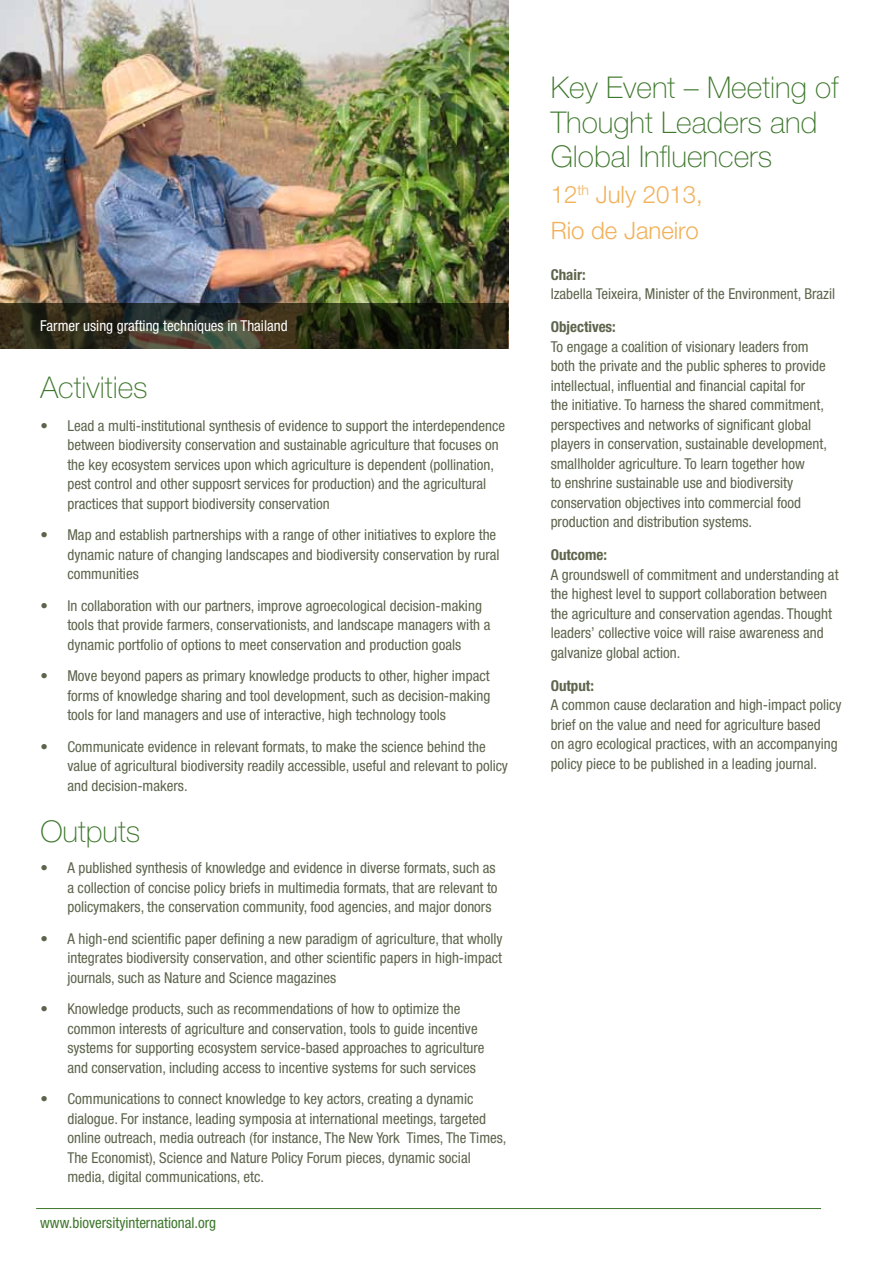
<style>
.page{position:relative;width:893px;height:1263px;background:#fff}
.page>*{position:absolute;margin:0;border:0;box-sizing:border-box;transform-origin:0 0}
.t1{font:100 30px/34.5px "Helvetica Neue LT Std";color:#3d772c}
.t2{font:300 24px/36px "Helvetica Neue LT Std";color:#f1b25c}
.t3{font:condensed 15px/19.5px "Helvetica Neue LT Std";color:#5d644c}
.t4{font:condensed 15px "Helvetica Neue LT Std";color:#fff}
.t5{font:700 condensed 15px "Helvetica Neue LT Std";color:#5d644c}
.t6{font:condensed 15px "Helvetica Neue LT Std";color:#3d772c}
</style>
<div class="page">
<hr style="left:36px;top:1208px;width:785px;height:1px;background:#3d772c">
<img style="left:0;top:0;width:508px;height:303px">
<svg style="left:0;top:303px;width:508px;height:46px;background:#2d2d1c"></svg>
<p class="t4" style="left:40px;top:317px;width:249px">Farmer using grafting techniques in Thailand</p>
<h1 class="t1" style="left:40px;top:370px;width:109px">Activities</h1>
<p class="t3" style="left:67px;top:415px;width:439px;text-indent:-27px">• Lead a multi-institutional synthesis of evidence to support the interdependence between biodiversity conservation and sustainable agriculture that focuses on the key ecosystem services upon which agriculture is dependent (pollination, pest control and other supposrt services for production) and the agricultural practices that support biodiversity conservation</p>
<p class="t3" style="left:67px;top:525px;width:434px;text-indent:-27px">• Map and establish partnerships with a range of other initiatives to explore the dynamic nature of changing landscapes and biodiversity conservation by rural communities</p>
<p class="t3" style="left:67px;top:595px;width:425px;text-indent:-27px">• In collaboration with our partners, improve agroecological decision-making tools that provide farmers, conservationists, and landscape managers with a dynamic portfolio of options to meet conservation and production goals</p>
<p class="t3" style="left:67px;top:666px;width:424px;text-align:justify;text-indent:-27px">• Move beyond papers as primary knowledge products to other, higher impact forms of knowledge sharing and tool development, such as decision-making tools for land managers and use of interactive, high technology tools</p>
<p class="t3" style="left:67px;top:736px;width:442px;text-indent:-27px">• Communicate evidence in relevant formats, to make the science behind the value of agricultural biodiversity readily accessible, useful and relevant to policy and decision-makers.</p>
<h1 class="t1" style="left:40px;top:814px;width:102px">Outputs</h1>
<p class="t3" style="left:67px;top:858px;width:432px;text-indent:-27px">• A published synthesis of knowledge and evidence in diverse formats, such as a collection of concise policy briefs in multimedia formats, that are relevant to policymakers, the conservation community, food agencies, and major donors</p>
<p class="t3" style="left:67px;top:928px;width:437px;text-align:justify;text-indent:-27px">• A high-end scientific paper defining a new paradigm of agriculture, that wholly integrates biodiversity conservation, and other scientific papers in high-impact journals, such as Nature and Science magazines</p>
<p class="t3" style="left:67px;top:999px;width:419px;text-indent:-27px">• Knowledge products, such as recommendations of how to optimize the common interests of agriculture and conservation, tools to guide incentive systems for supporting ecosystem service-based approaches to agriculture and conservation, including access to incentive systems for such services</p>
<p class="t3" style="left:67px;top:1089px;width:441px;text-indent:-27px">• Communications to connect knowledge to key actors, creating a dynamic dialogue. For instance, leading symposia at international meetings, targeted online outreach, media outreach (for instance, The New York Times, The Times, The Economist), Science and Nature Policy Forum pieces, dynamic social media, digital communications, etc.</p>
<p class="t6" style="left:40px;top:1213px;width:177px">www.bioversityinternational.org</p>
<h1 class="t1" style="left:551px;top:70px;width:289px">Key Event – Meeting of<br>Thought Leaders and<br>Global Influencers</h1>
<h2 class="t2" style="left:551px;top:176px;width:154px">12<sup>th</sup> July 2013,<br>Rio de Janeiro</h2>
<p class="t5" style="left:551px;top:265px;width:36px">Chair:</p>
<p class="t3" style="left:551px;top:284px;width:286px">Izabella Teixeira, Minister of the Environment, Brazil</p>
<p class="t5" style="left:551px;top:318px;width:67px">Objectives:</p>
<p class="t3" style="left:551px;top:336px;width:278px">To engage a coalition of visionary leaders from both the private and the public spheres to provide intellectual, influential and financial capital for<br>the initiative. To harness the shared commitment, perspectives and networks of significant global players in conservation, sustainable development, smallholder agriculture. To learn together how<br>to enshrine sustainable use and biodiversity conservation objectives into commercial food production and distribution systems.</p>
<p class="t5" style="left:551px;top:546px;width:58px">Outcome:</p>
<p class="t3" style="left:551px;top:564px;width:289px">A groundswell of commitment and understanding at the highest level to support collaboration between the agriculture and conservation agendas. Thought leaders’ collective voice will raise awareness and galvanize global action.</p>
<p class="t5" style="left:551px;top:676px;width:45px">Output:</p>
<p class="t3" style="left:551px;top:695px;width:292px">A common cause declaration and high-impact policy brief on the value and need for agriculture based<br>on agro ecological practices, with an accompanying policy piece to be published in a leading journal.</p>
</div>
